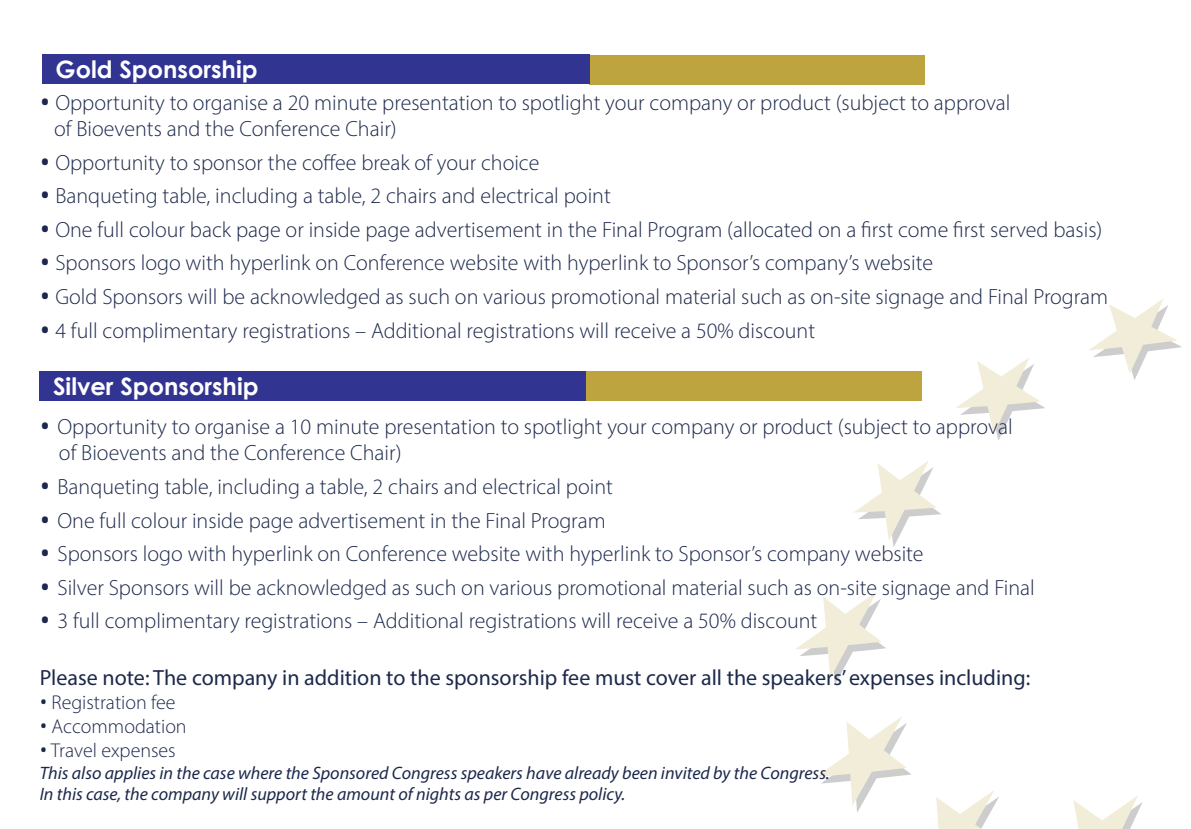
<style>
.page{position:relative;width:1191px;height:829px;background:#fff}
.page>*{position:absolute;margin:0;border:0;box-sizing:border-box;transform-origin:0 0}
.t1{font:28px "Open Sans Hebrew";color:#1d294c}
.t2{font:700 24px "Century Gothic";color:#fff}
.t3{font:300 22px/33.6px "Myriad Pro";color:#1d294c}
.t4{font:22px "Myriad Pro";color:#1d294c}
.t5{font:300 20px "Myriad Pro";color:#1d294c}
.t6{font:italic 18px/21.6px "Myriad Pro";color:#1d294c}
.s1{font-family:"Open Sans Hebrew";font-weight:400;font-size:28px}
.s2{font-family:"Open Sans Hebrew";font-weight:400}
</style>
<div class="page">
<svg style="left:854px;top:461px;width:87px;height:86px"></svg>
<svg style="left:795px;top:592px;width:91px;height:92px"></svg>
<svg style="left:816px;top:716px;width:183px;height:113px"></svg>
<svg style="left:1073px;top:796px;width:70px;height:33px"></svg>
<svg style="left:1089px;top:299px;width:93px;height:81px"></svg>
<svg style="left:956px;top:358px;width:89px;height:82px"></svg>
<div style="left:40px;top:371px;width:547px;height:29px;background:#323491"></div>
<div style="left:587px;top:371px;width:334px;height:29px;background:#bea43f"></div>
<div style="left:589px;top:55px;width:335px;height:29px;background:#bea43f"></div>
<div style="left:42px;top:55px;width:547px;height:29px;background:#323491"></div>
<p class="t1" style="left:40px;top:85px;width:12px">•</p>
<p class="t2" style="left:55px;top:51px;width:204px">Gold Sponsorship</p>
<p class="t3" style="left:55px;top:85px;width:956px">Opportunity to organise a 20 minute presentation to spotlight your company or product (subject to approval</p>
<p class="t3" style="left:54px;top:112px;width:487px">of Bioevents and the Conference Chair(<br>Opportunity to sponsor the coffee break of your choice</p>
<p class="t1" style="left:40px;top:145px;width:12px">•</p>
<p class="t1" style="left:40px;top:179px;width:12px">•</p>
<p class="t3" style="left:55px;top:179px;width:557px">Banqueting table, including a table 2, chairs and electrical point</p>
<p class="t1" style="left:40px;top:213px;width:12px">•</p>
<p class="t3" style="left:55px;top:212px;width:1048px">One full colour back page or inside page advertisement in the Final Program (allocated on a first come first served basis(</p>
<p class="t1" style="left:40px;top:246px;width:12px">•</p>
<p class="t3" style="left:55px;top:246px;width:879px">Sponsors logo with hyperlink on Conference website with hyperlink to Sponsors’ companys’ website</p>
<p class="t3" style="left:55px;top:280px;width:1054px">Gold Sponsors will be acknowledged as such on various promotional material such as on-site signage and Final Program</p>
<p class="t1" style="left:40px;top:280px;width:12px">•</p>
<p class="t3" style="left:40px;top:313px;width:777px">4<span class="s1">•</span> full complimentary registrations – Additional registrations will receive a 50% discount</p>
<p class="t2" style="left:53px;top:368px;width:207px">Silver Sponsorship</p>
<p class="t3" style="left:57px;top:409px;width:956px">Opportunity to organise a 10 minute presentation to spotlight your company or product (subject to approval</p>
<p class="t1" style="left:40px;top:410px;width:12px">•</p>
<p class="t1" style="left:40px;top:470px;width:12px">•</p>
<p class="t3" style="left:57px;top:436px;width:557px">of Bioevents and the Conference Chair(<br>Banqueting table, including a table 2, chairs and electrical point</p>
<p class="t1" style="left:40px;top:503px;width:12px">•</p>
<p class="t3" style="left:57px;top:503px;width:550px">One full colour inside page advertisement in the Final Program</p>
<p class="t1" style="left:40px;top:537px;width:12px">•</p>
<p class="t3" style="left:57px;top:537px;width:867px">Sponsors logo with hyperlink on Conference website with hyperlink to Sponsors’ company website</p>
<p class="t1" style="left:40px;top:571px;width:12px">•</p>
<p class="t3" style="left:57px;top:570px;width:979px">Silver Sponsors will be acknowledged as such on various promotional material such as on-site signage and Final</p>
<p class="t1" style="left:40px;top:604px;width:12px">•</p>
<p class="t3" style="left:57px;top:604px;width:761px">3 full complimentary registrations – Additional registrations will receive a 50% discount</p>
<p class="t4" style="left:40px;top:664px;width:992px">Please note: The company in addition to the sponsorship fee must cover all the speakers’expenses including:</p>
<p class="t5" style="left:40px;top:690px;width:137px"><span class="s2">•</span> Registration fee</p>
<p class="t5" style="left:40px;top:714px;width:148px"><span class="s2">•</span> Accommodation</p>
<p class="t5" style="left:40px;top:738px;width:138px"><span class="s2">•</span> Travel expenses</p>
<p class="t6" style="left:40px;top:761px;width:791px">This also applies in the case where the Sponsored Congress speakers have already been invited by the Congress.<br>In this case, the company will support the amount of nights as per Congress policy.</p>
</div>
